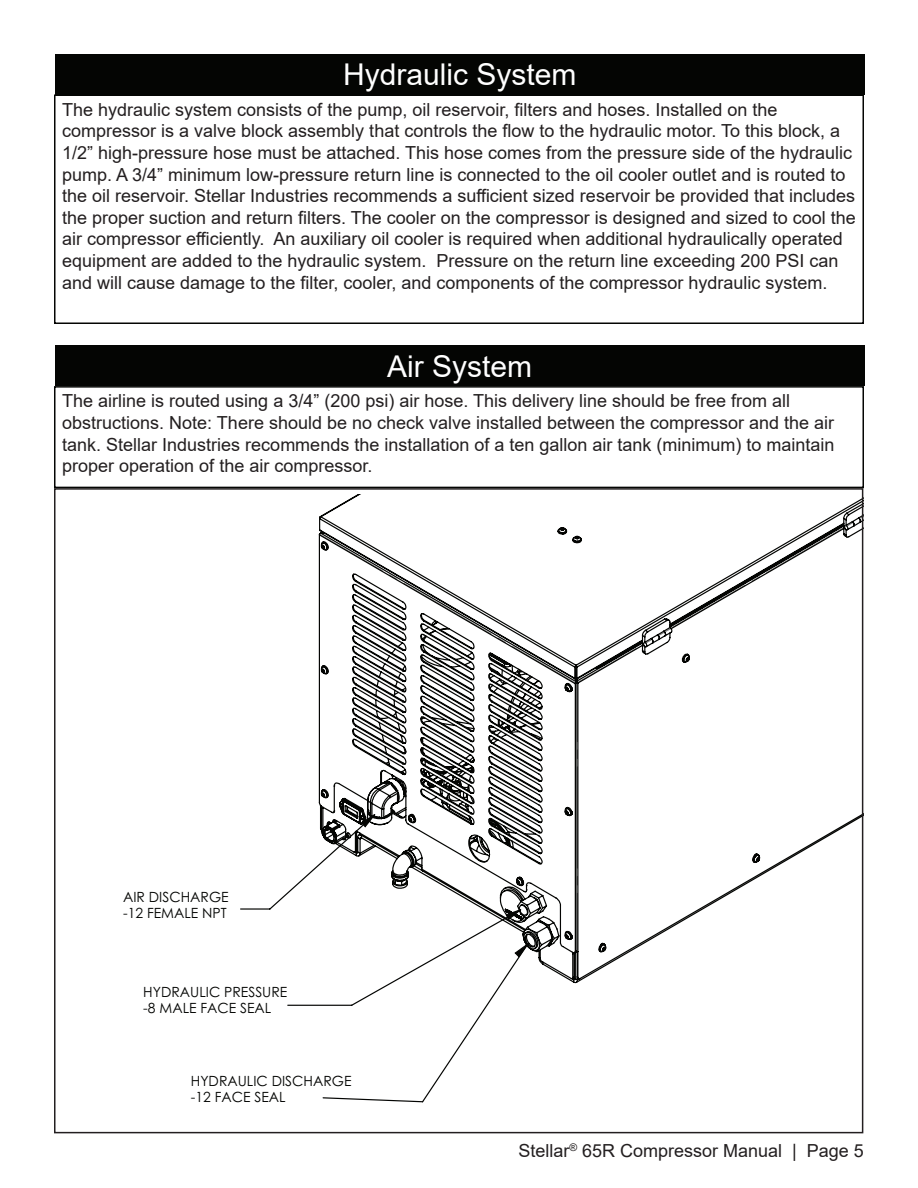
<style>
.page{position:relative;width:918px;height:1188px;background:#fff}
.page>*{position:absolute;margin:0;border:0;box-sizing:border-box;transform-origin:0 0}
.TOC_Page_Heading_Whi{font:30px "Arial";color:#fff}
.Paragraph_Style_1{font:18px/21.6px "Arial";color:#231f20}
.t1{font:14.1px/16px "Century Gothic";color:#040503}
</style>
<div class="page">
<div style="left:54px;top:94px;width:810px;height:230px;border:2px solid #040503"></div>
<div style="left:54px;top:386px;width:810px;height:102px;border:2px solid #040503"></div>
<div style="left:55px;top:54px;width:810px;height:40px;background:#040503"></div>
<div style="left:55px;top:346px;width:810px;height:40px;background:#040503"></div>
<svg style="left:240px;top:865px;width:262px;height:238px"></svg>
<svg style="left:318px;top:495px;width:542px;height:489px"></svg>
<p class="TOC_Page_Heading_Whi" style="left:343px;top:54px;width:235px">Hydraulic System</p>
<p class="Paragraph_Style_1" style="left:62px;top:99px;width:795px">The hydraulic system consists of the pump, oil reservoir, filters and hoses. Installed on the compressor is a valve block assembly that controls the flow to the hydraulic motor. To this block, a 1/2” high-pressure hose must be attached. This hose comes from the pressure side of the hydraulic pump. A 3/4” minimum low-pressure return line is connected to the oil cooler outlet and is routed to the oil reservoir. Stellar Industries recommends a sufficient sized reservoir be provided that includes the proper suction and return filters. The cooler on the compressor is designed and sized to cool the air compressor efficiently. An auxiliary oil cooler is required when additional hydraulically operated equipment are added to the hydraulic system. Pressure on the return line exceeding 200 PSI can and will cause damage to the filter, cooler, and components of the compressor hydraulic system.</p>
<p class="TOC_Page_Heading_Whi" style="left:387px;top:346px;width:147px">Air System</p>
<p class="Paragraph_Style_1" style="left:62px;top:390px;width:774px">The airline is routed using a 3/4” (200 psi) air hose. This delivery line should be free from all obstructions. Note: There should be no check valve installed between the compressor and the air tank. Stellar Industries recommends the installation of a ten gallon air tank (minimum) to maintain proper operation of the air compressor.</p>
<p class="t1" style="left:123px;top:889px;width:107px">AIR DISCHARGE -12 FEMALE NPT</p>
<p class="t1" style="left:143px;top:984px;width:146px">HYDRAULIC PRESSURE -8 MALE FACE SEAL</p>
<p class="t1" style="left:191px;top:1073px;width:162px">HYDRAULIC DISCHARGE -12 FACE SEAL</p>
<p class="Paragraph_Style_1" style="left:518px;top:1140px;width:347px">Stellar<sup>®</sup> 65R Compressor Manual | Page 5</p>
</div>
